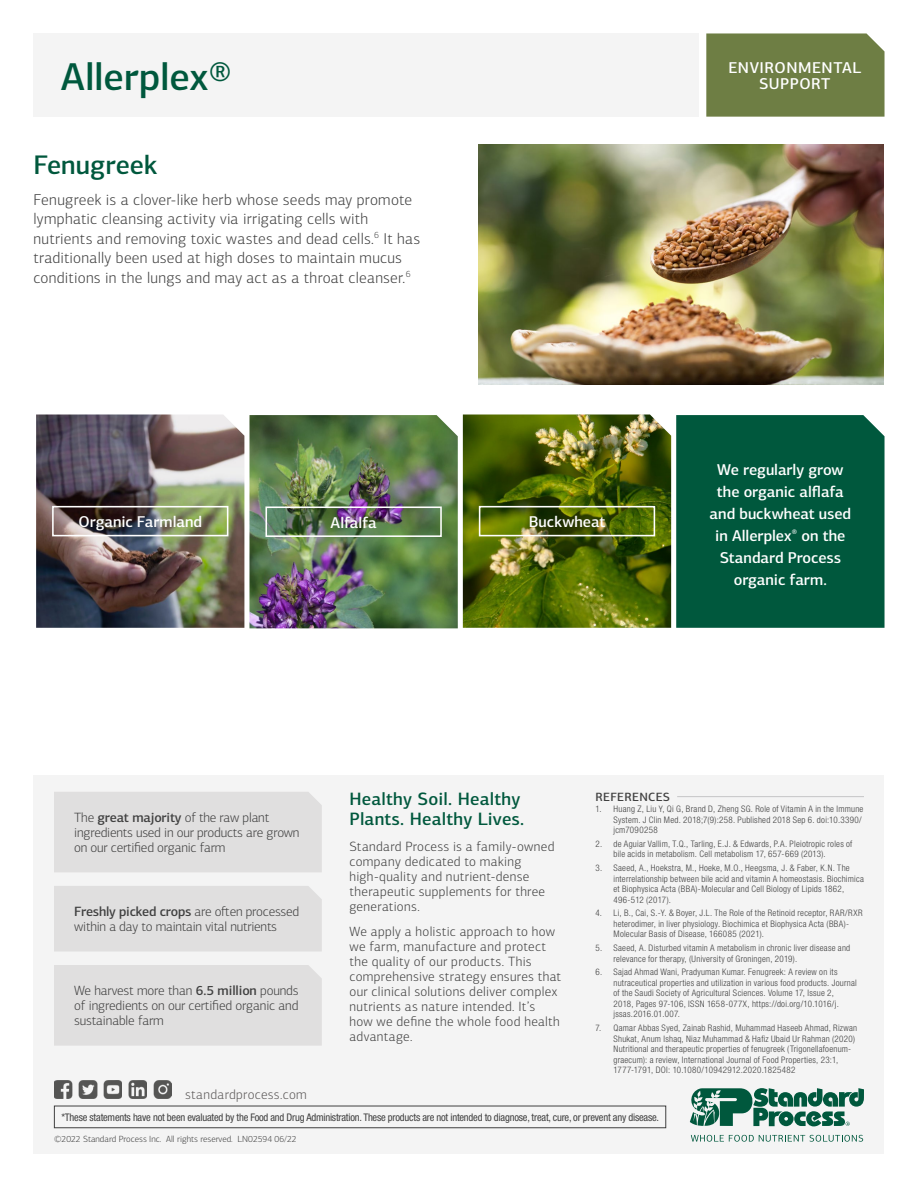
<style>
.page{position:relative;width:918px;height:1188px;background:#fff}
.page>*{position:absolute;margin:0;border:0;box-sizing:border-box;transform-origin:0 0}
.t1{font:500 39px "PF Centro Sans Pro";letter-spacing:-.005em;color:#00583d}
.t2{font:500 27px "PF Centro Sans Pro";color:#00583d}
.t3{font:500 18px/19.5px "PF Centro Sans Pro";letter-spacing:.01em;color:#00583d}
.t4{font:300 15.75px/19.5px "PF Centro Sans Pro";letter-spacing:.015em;color:#404040}
.t5{font:500 15.75px/22px "PF Centro Sans Pro";letter-spacing:-.005em;color:#fff;text-align:center}
.t6{font:500 15.75px/16.5px "PF Centro Sans Pro";letter-spacing:.03em;color:#fff;text-align:center}
.t7{font:300 13.5px/15px "PF Centro Sans Pro";letter-spacing:.02em;color:#404040}
.t8{font:300 13.5px/15px "PF Centro Sans Pro";letter-spacing:-.015em;color:#404040}
.t9{font:300 13.5px "PF Centro Sans Pro";letter-spacing:.02em;color:#5b5858}
.t10{font:500 12px "PF Centro Sans Pro";letter-spacing:.02em;color:#404040}
.t11{font:condensed 10.5px "Helvetica Neue LT Std";letter-spacing:-.02em;color:#404040}
.t12{font:300 condensed 9px/10.5px "Helvetica Neue LT Std";letter-spacing:.025em;color:#404040}
.t13{font:300 9px "PF Centro Sans Pro";color:#404040}
.s1{font-weight:500}
</style>
<div class="page">
<div style="left:33px;top:775px;width:851px;height:379px;background:#f4f4f4"></div>
<div style="left:54px;top:792px;width:268px;height:80px;background:#e0dfdf"></div>
<div style="left:54px;top:965px;width:268px;height:81px;background:#e0dfdf"></div>
<div style="left:54px;top:886px;width:268px;height:66px;background:#e0dfdf"></div>
<hr style="left:677px;top:796px;width:187px;height:1px;background:#c6c6c7">
<svg style="left:690px;top:1088px;width:174px;height:38px"></svg>
<svg style="left:691px;top:1135px;width:172px;height:7px"></svg>
<img style="left:54px;top:1081px;width:18px;height:18px">
<img style="left:104px;top:1081px;width:18px;height:18px">
<div style="left:54px;top:1106px;width:612px;height:22px;border:1px solid #404040"></div>
<img style="left:79px;top:1081px;width:18px;height:18px">
<img style="left:129px;top:1081px;width:18px;height:18px">
<img style="left:154px;top:1081px;width:18px;height:18px">
<div style="left:34px;top:34px;width:665px;height:83px;background:#f4f4f4"></div>
<div style="left:706px;top:33px;width:179px;height:84px;background:#6e7e44"></div>
<div style="left:676px;top:415px;width:209px;height:213px;background:#00583d"></div>
<img style="left:36px;top:415px;width:208px;height:213px">
<div style="left:52px;top:506px;width:176px;height:30px;border:2px solid #fff"></div>
<img style="left:463px;top:415px;width:208px;height:213px">
<div style="left:479px;top:506px;width:176px;height:30px;border:2px solid #fff"></div>
<img style="left:249px;top:415px;width:209px;height:213px">
<div style="left:265px;top:506px;width:177px;height:31px;border:2px solid #fff"></div>
<img style="left:479px;top:145px;width:405px;height:240px">
<h1 class="t1" style="left:61px;top:53px;width:173px">Allerplex®</h1>
<h3 class="t6" style="left:728px;top:59px;width:134px">ENVIRONMENTAL<br>SUPPORT</h3>
<h2 class="t2" style="left:33px;top:149px;width:125px">Fenugreek</h2>
<p class="t4" style="left:33px;top:190px;width:388px">Fenugreek is a clover-like herb whose seeds may promote lymphatic cleansing activity via irrigating cells with nutrients and removing toxic wastes and dead cells.<sup>6</sup> It has traditionally been used at high doses to maintain mucus conditions in the lungs and may act as a throat cleanser.<sup>6</sup></p>
<h3 class="t5" style="left:78px;top:511px;width:125px">Organic Farmland</h3>
<h3 class="t5" style="left:331px;top:511px;width:48px">Alfalfa</h3>
<h3 class="t5" style="left:529px;top:511px;width:78px">Buckwheat</h3>
<h3 class="t5" style="left:710px;top:459px;width:143px">We regularly grow the organic alflafa and buckwheat used in Allerplex<sup>®</sup> on the<br>Standard Process organic farm.</h3>
<h3 class="t8" style="left:74px;top:810px;width:227px">The <span class="s1">great majority</span> of the raw plant ingredients used in our products are grown on our certified organic farm</h3>
<h3 class="t8" style="left:74px;top:904px;width:227px"><span class="s1">Freshly picked crops</span> are often processed within a day to maintain vital nutrients</h3>
<h3 class="t7" style="left:74px;top:983px;width:226px;text-align:justify">We harvest more than <span class="s1">6.5 million</span> pounds of ingredients on our certified organic and sustainable farm</h3>
<h3 class="t3" style="left:350px;top:789px;width:176px">Healthy Soil. Healthy<br>Plants. Healthy Lives.</h3>
<h3 class="t7" style="left:350px;top:839px;width:206px">Standard Process is a family-owned company dedicated to making high-quality and nutrient-dense therapeutic supplements for three generations.</h3>
<p class="t7" style="left:350px;top:924px;width:213px">We apply a holistic approach to how we farm, manufacture and protect the quality of our products. This comprehensive strategy ensures that our clinical solutions deliver complex nutrients as nature intended. It’s how we define the whole food health advantage.</p>
<h3 class="t10" style="left:596px;top:789px;width:76px">REFERENCES</h3>
<p class="t12" style="left:614px;top:804px;width:251px;text-indent:-18px">1. Huang Z, Liu Y, Qi G, Brand D, Zheng SG. Role of Vitamin A in the Immune<br>System. J Clin Med. 2018;7(9):258. Published 2018 Sep 6. doi:10.3390/ jcm7090258</p>
<p class="t12" style="left:614px;top:838px;width:240px;text-indent:-18px">2. de Aguiar Vallim, T.Q., Tarling, E.J. &amp; Edwards, P.A. Pleiotropic roles of bile acids in metabolism. Cell metabolism 17, 657-669 (2013).</p>
<p class="t12" style="left:614px;top:863px;width:252px;text-indent:-18px">3. Saeed, A., Hoekstra, M., Hoeke, M.O., Heegsma, J. &amp; Faber, K.N. The interrelationship between bile acid and vitamin A homeostasis. Biochimica et Biophysica Acta (BBA)-Molecular and Cell Biology of Lipids 1862, 496-512 (2017).</p>
<p class="t12" style="left:614px;top:908px;width:251px;text-indent:-18px">4. Li, B., Cai, S.-Y. &amp; Boyer, J.L. The Role of the Retinoid receptor, RAR/RXR heterodimer, in liver physiology. Biochimica et Biophysica Acta (BBA)-<br>Molecular Basis of Disease, 166085 (2021).</p>
<p class="t12" style="left:614px;top:943px;width:238px;text-indent:-18px">5. Saeed, A. Disturbed vitamin A metabolism in chronic liver disease and relevance for therapy, (University of Groningen, 2019).</p>
<p class="t12" style="left:614px;top:967px;width:245px;text-indent:-18px">6. Sajad Ahmad Wani, Pradyuman Kumar. Fenugreek: A review on its nutraceutical properties and utilization in various food products. Journal of the Saudi Society of Agricultural Sciences. Volume 17, Issue 2,<br>2018, Pages 97-106, ISSN 1658-077X, https://doi.org/10.1016/j. jssas.2016.01.007.</p>
<p class="t12" style="left:614px;top:1023px;width:245px;text-indent:-18px">7. Qamar Abbas Syed, Zainab Rashid, Muhammad Haseeb Ahmad, Rizwan Shukat, Anum Ishaq, Niaz Muhammad &amp; Hafiz Ubaid Ur Rahman (2020)<br>Nutritional and therapeutic properties of fenugreek (Trigonellafoenum&shy;graecum): a review, International Journal of Food Properties, 23:1, 1777-1791, DOI: 10.1080/10942912.2020.1825482</p>
<h3 class="t9" style="left:185px;top:1087px;width:123px">standardprocess.com</h3>
<p class="t11" style="left:62px;top:1111px;width:599px">*These statements have not been evaluated by the Food and Drug Administration. These products are not intended to diagnose, treat, cure, or prevent any disease.</p>
<p class="t13" style="left:54px;top:1133px;width:244px">©2022 Standard Process Inc. All rights reserved. LN02594 06/22</p>
</div>
